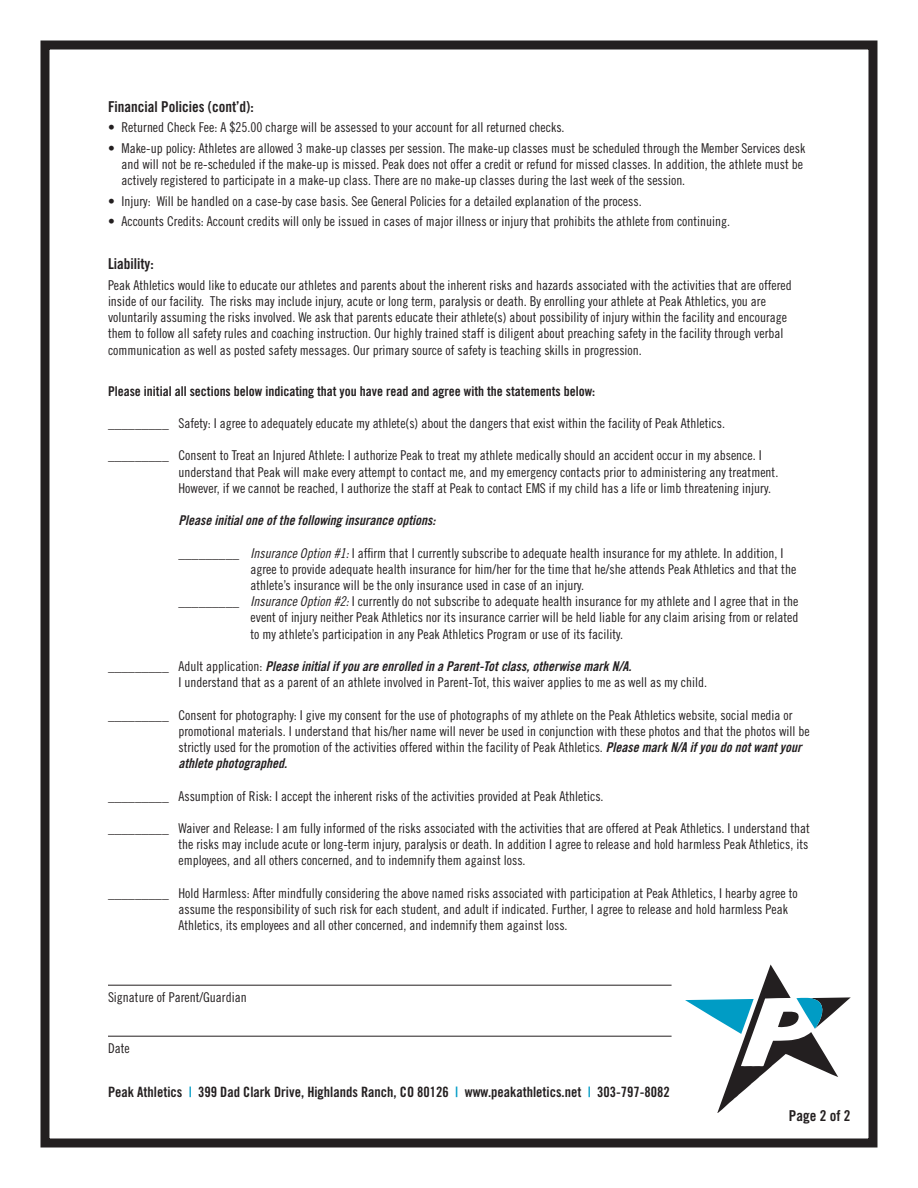
<style>
.page{position:relative;width:918px;height:1188px;background:#fff}
.page>*{position:absolute;margin:0;border:0;box-sizing:border-box;transform-origin:0 0}
.small_body_copy{font:15px "Trade Gothic Bold Cond Twenty";color:#231f20}
.Peak_body_copy{font:15px "Trade Gothic Bold Cond Twenty";color:#231f20}
.Peak_body_copy-2{font:14.25px "Trade Gothic Bold Cond Twenty";color:#231f20}
.small_body_copy-2{font:13.5px/16.2px "Trade Gothic Cond Eighteen";color:#231f20}
.small_body_copy-3{font:13.5px "Trade Gothic Bold Cond Twenty";color:#231f20}
.small_body_copy-4{font:13.5px "Trade Gothic Bold Cond Twenty Obl";color:#231f20}
.form_lines{font:13.5px "Trade Gothic Cond Eighteen";color:#231f20}
.s1{font-family:"Trade Gothic Cond Eighteen Obl"}
.s2{font-family:"Trade Gothic Bold Cond Twenty Obl"}
.s3{color:#009cc5}
</style>
<div class="page">
<hr style="left:108px;top:985px;width:564px;height:1px;background:#231f20">
<hr style="left:108px;top:1036px;width:564px;height:1px;background:#231f20">
<svg style="left:685px;top:965px;width:166px;height:148px"></svg>
<div style="left:40px;top:40px;width:837px;height:1108px;border:9px solid #231f20"></div>
<p class="small_body_copy" style="left:108px;top:98px;width:147px">Financial Policies (cont’d):</p>
<p class="small_body_copy-2" style="left:108px;top:119px;width:458px">• Returned Check Fee: A $25.00 charge will be assessed to your account for all returned checks.</p>
<p class="small_body_copy-2" style="left:122px;top:140px;width:685px;text-indent:-14px">• Make-up policy: Athletes are allowed 3 make-up classes per session. The make-up classes must be scheduled through the Member Services desk and will not be re-scheduled if the make-up is missed. Peak does not offer a credit or refund for missed classes. In addition, the athlete must be actively registered to participate in a make-up class. There are no make-up classes during the last week of the session.</p>
<p class="small_body_copy-2" style="left:108px;top:193px;width:535px">• Injury: Will be handled on a case-by case basis. See General Policies for a detailed explanation of the process.</p>
<p class="small_body_copy-2" style="left:108px;top:213px;width:624px">• Accounts Credits: Account credits will only be issued in cases of major illness or injury that prohibits the athlete from continuing.</p>
<p class="small_body_copy" style="left:108px;top:255px;width:47px">Liability:</p>
<p class="small_body_copy-2" style="left:108px;top:277px;width:685px">Peak Athletics would like to educate our athletes and parents about the inherent risks and hazards associated with the activities that are offered inside of our facility. The risks may include injury, acute or long term, paralysis or death. By enrolling your athlete at Peak Athletics, you are voluntarily assuming the risks involved. We ask that parents educate their athlete(s) about possibility of injury within the facility and encourage them to follow all safety rules and coaching instruction. Our highly trained staff is diligent about preaching safety in the facility through verbal communication as well as posted safety messages. Our primary source of safety is teaching skills in progression.</p>
<p class="small_body_copy-3" style="left:108px;top:383px;width:489px">Please initial all sections below indicating that you have read and agree with the statements below:</p>
<p class="small_body_copy-2" style="left:108px;top:415px;width:619px">_________ Safety: I agree to adequately educate my athlete(s) about the dangers that exist within the facility of Peak Athletics.</p>
<p class="small_body_copy-2" style="left:178px;top:447px;width:601px;text-indent:-70px">_________ Consent to Treat an Injured Athlete: I authorize Peak to treat my athlete medically should an accident occur in my absence. I understand that Peak will make every attempt to contact me, and my emergency contacts prior to administering any treatment.<br>However, if we cannot be reached, I authorize the staff at Peak to contact EMS if my child has a life or limb threatening injury.</p>
<p class="small_body_copy-4" style="left:178px;top:512px;width:259px">Please initial one of the following insurance options:</p>
<p class="small_body_copy-2" style="left:250px;top:545px;width:547px;text-indent:-72px">_________ <span class="s1">Insurance Option #1:</span> I affirm that I currently subscribe to adequate health insurance for my athlete. In addition, I agree to provide adequate health insurance for him/her for the time that he/she attends Peak Athletics and that the athlete’s insurance will be the only insurance used in case of an injury.</p>
<p class="small_body_copy-2" style="left:250px;top:593px;width:550px;text-align:justify;text-indent:-72px">_________ <span class="s1">Insurance Option #2:</span> I currently do not subscribe to adequate health insurance for my athlete and I agree that in the event of injury neither Peak Athletics nor its insurance carrier will be held liable for any claim arising from or related to my athlete’s participation in any Peak Athletics Program or use of its facility.</p>
<p class="small_body_copy-2" style="left:178px;top:658px;width:530px;text-indent:-70px">_________ Adult application: <span class="s2">Please initial if you are enrolled in a Parent-Tot class, otherwise mark N/A.<br></span>I understand that as a parent of an athlete involved in Parent-Tot, this waiver applies to me as well as my child.</p>
<p class="small_body_copy-2" style="left:178px;top:707px;width:633px;text-indent:-70px">_________ Consent for photography: I give my consent for the use of photographs of my athlete on the Peak Athletics website, social media or promotional materials. I understand that his/her name will never be used in conjunction with these photos and that the photos will be strictly used for the promotion of the activities offered within the facility of Peak Athletics. <span class="s2">Please mark N/A if you do not want your athlete photographed.</span></p>
<p class="small_body_copy-2" style="left:108px;top:788px;width:497px">_________ Assumption of Risk: I accept the inherent risks of the activities provided at Peak Athletics.</p>
<p class="small_body_copy-2" style="left:178px;top:820px;width:633px;text-align:justify;text-indent:-70px">_________ Waiver and Release: I am fully informed of the risks associated with the activities that are offered at Peak Athletics. I understand that the risks may include acute or long-term injury, paralysis or death. In addition I agree to release and hold harmless Peak Athletics, its employees, and all others concerned, and to indemnify them against loss.</p>
<p class="small_body_copy-2" style="left:178px;top:885px;width:621px;text-indent:-70px">_________ Hold Harmless: After mindfully considering the above named risks associated with participation at Peak Athletics, I hearby agree to assume the responsibility of such risk for each student, and adult if indicated. Further, I agree to release and hold harmless Peak<br>Athletics, its employees and all other concerned, and indemnify them against loss.</p>
<p class="form_lines" style="left:108px;top:989px;width:140px">Signature of Parent/Guardian</p>
<p class="form_lines" style="left:108px;top:1040px;width:23px">Date</p>
<p class="Peak_body_copy-2" style="left:108px;top:1083px;width:563px">Peak Athletics <span class="s3">|</span> 399 Dad Clark Drive, Highlands Ranch, CO 80126 <span class="s3">|</span> www.peakathletics.net <span class="s3">|</span> 303-797-8082</p>
<p class="Peak_body_copy" style="left:789px;top:1106px;width:63px">Page 2 of 2</p>
</div>
